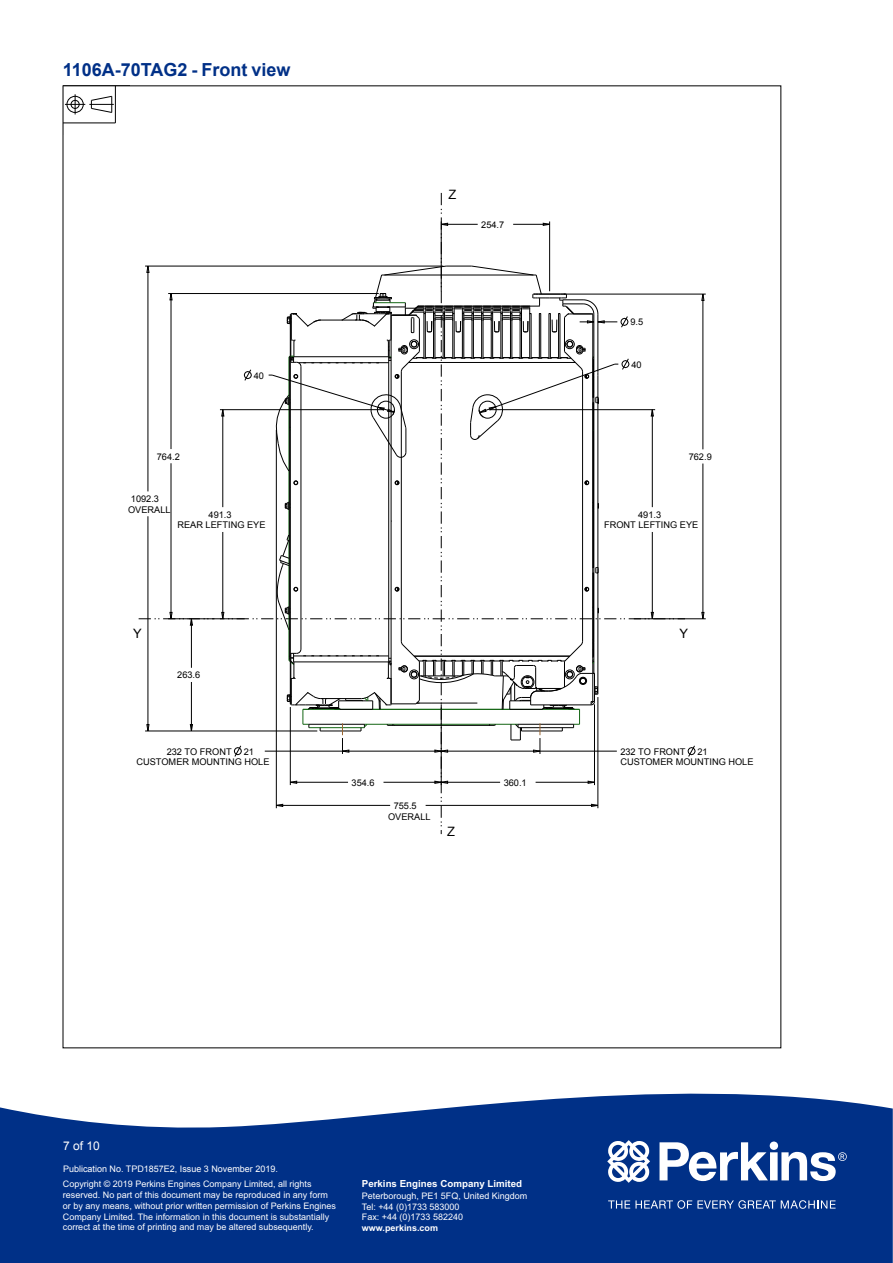
<style>
.page{position:relative;width:893px;height:1263px;background:#fff}
.page>*{position:absolute;margin:0;border:0;box-sizing:border-box;transform-origin:0 0}
.Heading_Bold_with_li{font:700 18px "Arial";color:#003087}
.t1{font:12.9px "Arial";color:#000}
.t2{font:12px "Arial";color:#fff}
.t3{font:700 9.75px "Arial";color:#fff}
.t4{font:9.15px/10.6px "Arial";color:#000}
.t5{font:9px/10.8px "Arial";color:#fff}
.t6{font:700 9px "Arial";color:#fff}
</style>
<div class="page">
<svg style="left:0;top:1093px;width:893px;height:170px;fill:#003087"></svg>
<svg style="left:608px;top:1200px;width:227px;height:9px"></svg>
<svg style="left:607px;top:1140px;width:43px;height:43px"></svg>
<svg style="left:659px;top:1141px;width:188px;height:40px"></svg>
<hr style="left:634px;top:618px;width:72px;height:1px;background:#000">
<hr style="left:563px;top:294px;width:143px;height:1px;background:#000">
<hr style="left:703px;top:294px;width:1px;height:155px;background:#000">
<hr style="left:703px;top:463px;width:1px;height:156px;background:#000">
<svg style="left:139px;top:193px;width:556px;height:641px"></svg>
<hr style="left:63px;top:1049px;width:66px;height:1px;background:#000">
<hr style="left:63px;top:86px;width:1px;height:48px;background:#000">
<hr style="left:63px;top:123px;width:52px;height:1px;background:#000">
<hr style="left:63px;top:86px;width:66px;height:1px;background:#000">
<svg style="left:65px;top:85px;width:64px;height:39px"></svg>
<p class="Heading_Bold_with_li" style="left:63px;top:59px;width:229px">1106A-70TAG2 - Front view</p>
<p class="t4" style="left:157px;top:451px;width:25px">764.2</p>
<p class="t4" style="left:254px;top:370px;width:12px">40</p>
<p class="t1" style="left:448px;top:186px;width:9px">Z</p>
<p class="t4" style="left:481px;top:219px;width:25px">254.7</p>
<p class="t4" style="left:630px;top:317px;width:14px">9.5</p>
<p class="t4" style="left:631px;top:359px;width:12px">40</p>
<p class="t4" style="left:689px;top:451px;width:25px">762.9</p>
<p class="t4" style="left:128px;top:494px;width:44px;text-indent:3px">1092.3<br>OVERALL</p>
<p class="t4" style="left:177px;top:509px;width:90px;text-align:center">491.3<br>REAR LEFTING EYE</p>
<p class="t4" style="left:604px;top:509px;width:96px;text-align:center">491.3<br>FRONT LEFTING EYE</p>
<p class="t1" style="left:133px;top:625px;width:10px">Y</p>
<p class="t1" style="left:679px;top:625px;width:10px">Y</p>
<p class="t4" style="left:177px;top:670px;width:25px">263.6</p>
<p class="t4" style="left:136px;top:746px;width:135px;text-indent:107px">21<br>CUSTOMER MOUNTING HOLE</p>
<p class="t4" style="left:620px;top:746px;width:67px">232 TO FRONT</p>
<p class="t4" style="left:167px;top:746px;width:67px">232 TO FRONT</p>
<p class="t4" style="left:620px;top:746px;width:135px;text-indent:77px">21<br>CUSTOMER MOUNTING HOLE</p>
<p class="t4" style="left:352px;top:777px;width:25px">354.6</p>
<p class="t4" style="left:504px;top:777px;width:25px">360.1</p>
<p class="t4" style="left:388px;top:800px;width:44px;text-indent:6px">755.5<br>OVERALL</p>
<p class="t1" style="left:447px;top:823px;width:9px">Z</p>
<h3 class="t2" style="left:63px;top:1139px;width:38px">7 of 10</h3>
<p class="t5" style="left:63px;top:1163px;width:216px">Publication No. TPD1857E2, Issue 3 November 2019.</p>
<p class="t5" style="left:63px;top:1179px;width:275px">Copyright © 2019 Perkins Engines Company Limited, all rights reserved. No part of this document may be reproduced in any form or by any means, without prior written permission of Perkins Engines Company Limited. The information in this document is substantially correct at the time of printing and may be altered subsequently.</p>
<p class="t3" style="left:362px;top:1177px;width:162px">Perkins Engines Company Limited</p>
<p class="t5" style="left:362px;top:1190px;width:167px">Peterborough, PE1 5FQ, United Kingdom<br>Tel: +44 (0)1733 583000<br>Fax: +44 (0)1733 582240</p>
<p class="t6" style="left:362px;top:1221px;width:78px">www.perkins.com</p>
</div>
